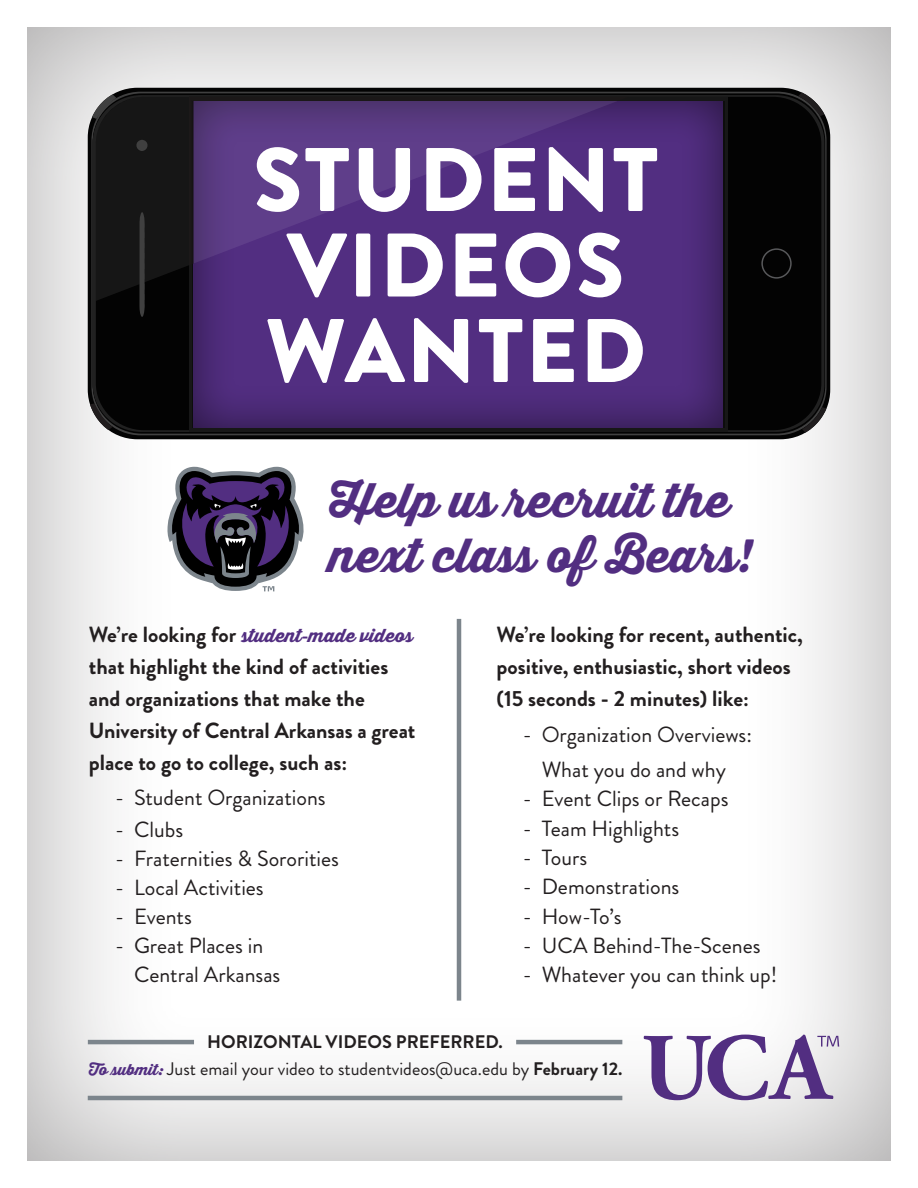
<style>
.page{position:relative;width:918px;height:1188px;background:#fff}
.page>*{position:absolute;margin:0;border:0;box-sizing:border-box;transform-origin:0 0}
.t1{font:900 90px/85.5px "Brandon Grotesque";letter-spacing:.02em;color:#fff}
.t2{font:46.5px/55.3px "Thirsty Script Extrabold Demo";color:#522e81}
.t3{font:21.9px/29.1px "Brandon Grotesque";color:#231f20}
.t4{font:700 21.9px/32.1px "Brandon Grotesque";color:#231f20}
.t5{font:18.3px "Thirsty Script Extrabold Demo";color:#522e81}
.t6{font:18.15px "Brandon Grotesque";color:#231f20}
.t7{font:700 18.15px "Brandon Grotesque";color:#231f20}
.s1{font-family:"Brandon Grotesque";font-weight:900;font-style:italic}
.s2{font-family:"Brandon Grotesque";font-weight:700;font-size:21.9px;color:#231f20}
.s3{font-family:"Brandon Grotesque";font-weight:700}
.s4{font-family:"Thirsty Script Extrabold Demo";font-size:15.15px;color:#522e81}
.s5{font-weight:700}
</style>
<div class="page">
<div style="left:26px;top:21px;width:871px;height:1141px;background:#231f20;opacity:.8"></div>
<svg style="left:88px;top:88px;width:742px;height:351px;background:#131313"></svg>
<div style="left:96px;top:97px;width:725px;height:333px;background:#030303;border-radius:48px"></div>
<svg style="left:761px;top:248px;width:31px;height:31px"></svg>
<svg style="left:90px;top:403px;width:23px;height:27px"></svg>
<svg style="left:802px;top:407px;width:25px;height:26px"></svg>
<svg style="left:798px;top:92px;width:26px;height:24px"></svg>
<div style="left:191px;top:99px;width:532px;height:329px;background:#231f20;opacity:.6"></div>
<svg style="left:92px;top:94px;width:537px;height:223px;background:#472c6a"></svg>
<hr style="left:457px;top:619px;width:4px;height:382px;background:#7c858c">
<svg style="left:643px;top:1035px;width:196px;height:65px"></svg>
<svg style="left:167px;top:467px;width:142px;height:124px"></svg>
<hr style="left:88px;top:1040px;width:106px;height:4px;background:#7c858c">
<hr style="left:88px;top:1096px;width:534px;height:4px;background:#7c858c">
<hr style="left:516px;top:1040px;width:106px;height:4px;background:#7c858c">
<p class="t1" style="left:253px;top:138px;width:407px">STUDENT<br>VIDEOS<br>WANTED</p>
<p class="t2" style="left:329px;top:472px;width:429px">Help us recruit the next class of Bears<span class="s1">!</span></p>
<p class="t5" style="left:89px;top:621px;width:326px"><span class="s2">We’re looking for</span> student<span class="s3">-</span>made videos</p>
<p class="t4" style="left:89px;top:651px;width:328px">that highlight the kind of activities and organizations that make the University of Central Arkansas a great place to go to college, such as:</p>
<p class="t3" style="left:115px;top:783px;width:212px">- Student Organizations</p>
<p class="t3" style="left:115px;top:815px;width:70px">- Clubs</p>
<p class="t3" style="left:115px;top:844px;width:225px">- Fraternities &amp; Sororities</p>
<p class="t3" style="left:115px;top:873px;width:150px">- Local Activities</p>
<p class="t3" style="left:115px;top:903px;width:78px">- Events</p>
<p class="t3" style="left:134px;top:932px;width:148px;text-indent:-19px">- Great Places in<br>Central Arkansas</p>
<p class="t4" style="left:496px;top:618px;width:308px">We’re looking for recent, authentic, positive, enthusiastic, short videos (15 seconds - 2 minutes) like:</p>
<p class="t3" style="left:523px;top:717px;width:231px;line-height:35.2px;text-align:center">- Organization Overviews:<br>What you do and why</p>
<p class="t3" style="left:523px;top:784px;width:207px">- Event Clips or Recaps</p>
<p class="t3" style="left:523px;top:814px;width:158px">- Team Highlights</p>
<p class="t3" style="left:523px;top:843px;width:66px">- Tours</p>
<p class="t3" style="left:523px;top:873px;width:158px">- Demonstrations</p>
<p class="t3" style="left:523px;top:902px;width:100px">- How-To’s</p>
<p class="t3" style="left:523px;top:931px;width:239px">- UCA Behind-The-Scenes</p>
<p class="t3" style="left:523px;top:961px;width:256px">- Whatever you can think up!</p>
<p class="t7" style="left:207px;top:1030px;width:297px">HORIZONTAL VIDEOS PREFERRED.</p>
<p class="t6" style="left:89px;top:1056px;width:535px"><span class="s4">To submit:</span> Just email your video to studentvideos@uca.edu by <span class="s5">February 12.</span></p>
</div>
